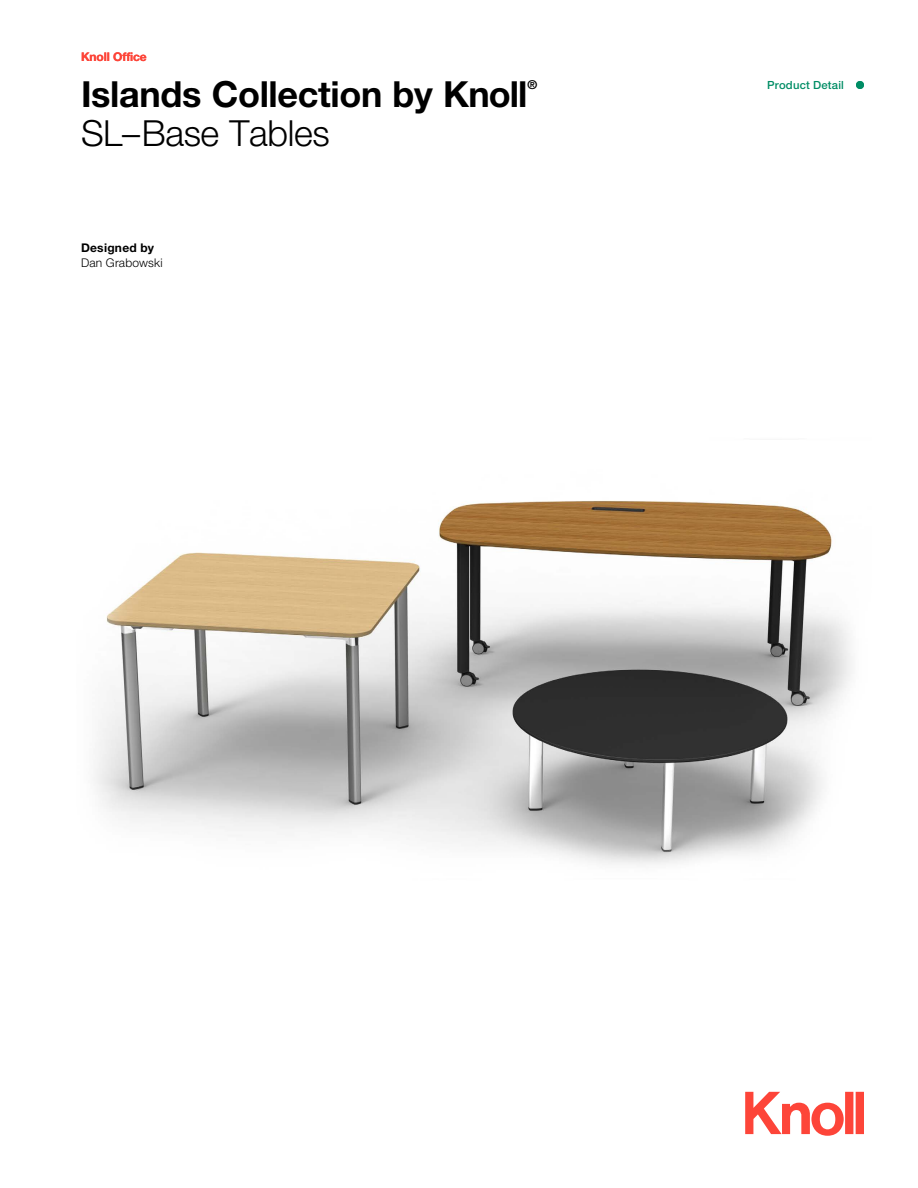
<style>
.page{position:relative;width:918px;height:1188px;background:#fff}
.page>*{position:absolute;margin:0;border:0;box-sizing:border-box;transform-origin:0 0}
.t1{font:700 36px "Helvetica Neue LT Std";letter-spacing:-.01em;color:#000}
.t2{font:300 36px "Helvetica Neue LT Std";letter-spacing:-.01em;color:#000}
.t3{font:700 12.3px "Helvetica Neue LT Std";color:#000}
.t4{font:300 12px "Helvetica Neue LT Std";letter-spacing:.015em;color:#000}
.t5{font:700 12px "Helvetica Neue LT Std";letter-spacing:-.01em;color:#fd4539}
.t6{font:700 12px "Helvetica Neue LT Std";letter-spacing:.025em;color:#000}
.t7{font:500 11.25px "Helvetica Neue LT Std";letter-spacing:.02em;color:#008d65}
</style>
<div class="page">
<img style="left:94px;top:500px;width:758px;height:365px">
<svg style="left:745px;top:1092px;width:99px;height:44px"></svg>
<div style="left:845px;top:1092px;width:8px;height:42px;background:#fd4539"></div>
<div style="left:856px;top:1092px;width:8px;height:42px;background:#fd4539"></div>
<div style="left:856px;top:81px;width:8px;height:8px;background:#008d65;border-radius:50%"></div>
<p class="t5" style="left:81px;top:50px;width:67px">Knoll Office</p>
<p class="t1" style="left:81px;top:72px;width:448px">Islands Collection by Knoll</p>
<p class="t3" style="left:528px;top:77px;width:11px">®</p>
<p class="t2" style="left:81px;top:111px;width:250px">SL–Base Tables</p>
<p class="t6" style="left:81px;top:240px;width:75px">Designed by</p>
<p class="t4" style="left:81px;top:256px;width:83px">Dan Grabowski</p>
<p class="t7" style="left:767px;top:78px;width:78px">Product Detail</p>
</div>
